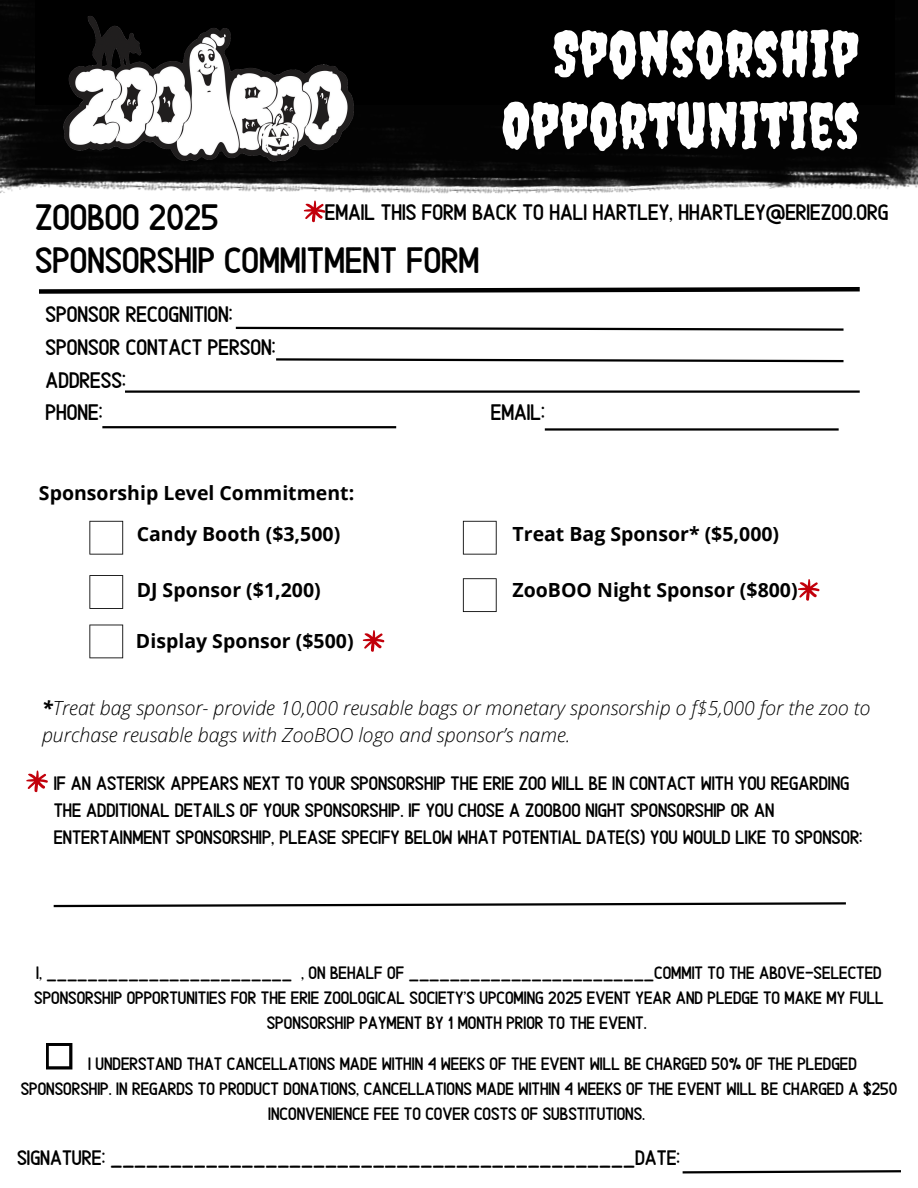
<style>
.page{position:relative;width:918px;height:1188px;background:#fff}
.page>*{position:absolute;margin:0;border:0;box-sizing:border-box;transform-origin:0 0}
.t1{font:63.15px/71.6px "Creepster";color:#fff;text-align:right}
.t2{font:36.75px/42.8px "Alaska";color:#000}
.t3{font:22.5px/32.7px "Alaska";color:#000}
.t4{font:21px "Alaska";color:#000}
.t5{font:19.5px/27px "Alaska";color:#000}
.t6{font:italic 300 19.5px/27px "Open Sans";color:#000}
.t7{font:700 19.5px "Open Sans";color:#000}
.t8{font:18px/24.8px "Alaska";color:#000;text-align:center}
.s1{font-weight:700}
</style>
<div class="page">
<img style="left:0;top:0;width:918px;height:211px">
<img style="left:58px;top:15px;width:301px;height:151px">
<svg style="left:39px;top:287px;width:821px;height:7px"></svg>
<svg style="left:235px;top:326px;width:609px;height:5px"></svg>
<svg style="left:276px;top:358px;width:568px;height:5px"></svg>
<hr style="left:125px;top:390px;width:735px;height:3px;background:#000">
<hr style="left:102px;top:426px;width:294px;height:2px;background:#000">
<hr style="left:545px;top:428px;width:294px;height:3px;background:#000">
<svg style="left:46px;top:1043px;width:26px;height:27px"></svg>
<svg style="left:304px;top:200px;width:22px;height:23px"></svg>
<svg style="left:682px;top:1170px;width:219px;height:4px"></svg>
<svg style="left:89px;top:521px;width:34px;height:34px"></svg>
<svg style="left:463px;top:521px;width:34px;height:34px"></svg>
<svg style="left:463px;top:578px;width:34px;height:34px"></svg>
<svg style="left:89px;top:575px;width:34px;height:34px"></svg>
<svg style="left:89px;top:625px;width:34px;height:33px"></svg>
<svg style="left:798px;top:579px;width:22px;height:22px"></svg>
<svg style="left:26px;top:770px;width:22px;height:23px"></svg>
<svg style="left:363px;top:630px;width:22px;height:22px"></svg>
<svg style="left:53px;top:902px;width:793px;height:6px"></svg>
<p class="t1" style="left:502px;top:18px;width:359px">SPONSORSHIP<br>OPPORTUNITIES</p>
<h3 class="t3" style="left:325px;top:194px;width:565px">EMAIL THIS FORM BACK TO HALI HARTLEY, HHARTLEY@ERIEZOO.ORG</h3>
<p class="t2" style="left:35px;top:193px;width:446px">ZOOBOO 2025<br>SPONSORSHIP COMMITMENT FORM</p>
<h1 class="t3" style="left:46px;top:297px;width:231px">SPONSOR RECOGNITION:<br>SPONSOR CONTACT PERSON:<br>ADDRESS:<br>PHONE:</h1>
<h1 class="t3" style="left:491px;top:394px;width:56px">EMAIL:</h1>
<h3 class="t7" style="left:39px;top:479px;width:317px">Sponsorship Level Commitment:</h3>
<p class="t7" style="left:137px;top:521px;width:205px">Candy Booth ($3,500)</p>
<p class="t7" style="left:513px;top:521px;width:268px">Treat Bag Sponsor* ($5,000)</p>
<p class="t7" style="left:137px;top:576px;width:186px">DJ Sponsor ($1,200)</p>
<p class="t7" style="left:513px;top:576px;width:287px">ZooBOO Night Sponsor ($800)</p>
<p class="t7" style="left:136px;top:627px;width:219px">Display Sponsor ($500)</p>
<h4 class="t6" style="left:42px;top:694px;width:830px"><span class="s1">*</span>Treat bag sponsor- provide 10,000 reusable bags or monetary sponsorship o f$5,000 for the zoo to purchase reusable bags with ZooBOO logo and sponsor’s name.</h4>
<p class="t5" style="left:54px;top:768px;width:810px">IF AN ASTERISK APPEARS NEXT TO YOUR SPONSORSHIP THE ERIE ZOO WILL BE IN CONTACT WITH YOU REGARDING<br>THE ADDITIONAL DETAILS OF YOUR SPONSORSHIP. IF YOU CHOSE A ZOOBOO NIGHT SPONSORSHIP OR AN<br>ENTERTAINMENT SPONSORSHIP, PLEASE SPECIFY BELOW WHAT POTENTIAL DATE(S) YOU WOULD LIKE TO SPONSOR:</p>
<h2 class="t8" style="left:34px;top:959px;width:851px">I, ________________________ , ON BEHALF OF ________________________COMMIT TO THE ABOVE-SELECTED<br>SPONSORSHIP OPPORTUNITIES FOR THE ERIE ZOOLOGICAL SOCIETY’S UPCOMING 2025 EVENT YEAR AND PLEDGE TO MAKE MY FULL<br>SPONSORSHIP PAYMENT BY 1 MONTH PRIOR TO THE EVENT.</h2>
<p class="t8" style="left:88px;top:1050px;width:770px">I UNDERSTAND THAT CANCELLATIONS MADE WITHIN 4 WEEKS OF THE EVENT WILL BE CHARGED 50% OF THE PLEDGED</p>
<p class="t8" style="left:21px;top:1075px;width:878px">SPONSORSHIP. IN REGARDS TO PRODUCT DONATIONS, CANCELLATIONS MADE WITHIN 4 WEEKS OF THE EVENT WILL BE CHARGED A $250</p>
<p class="t8" style="left:268px;top:1100px;width:379px">INCONVENIENCE FEE TO COVER COSTS OF SUBSTITUTIONS.</p>
<p class="t4" style="left:17px;top:1142px;width:665px">SIGNATURE: ____________________________________________DATE:</p>
</div>
